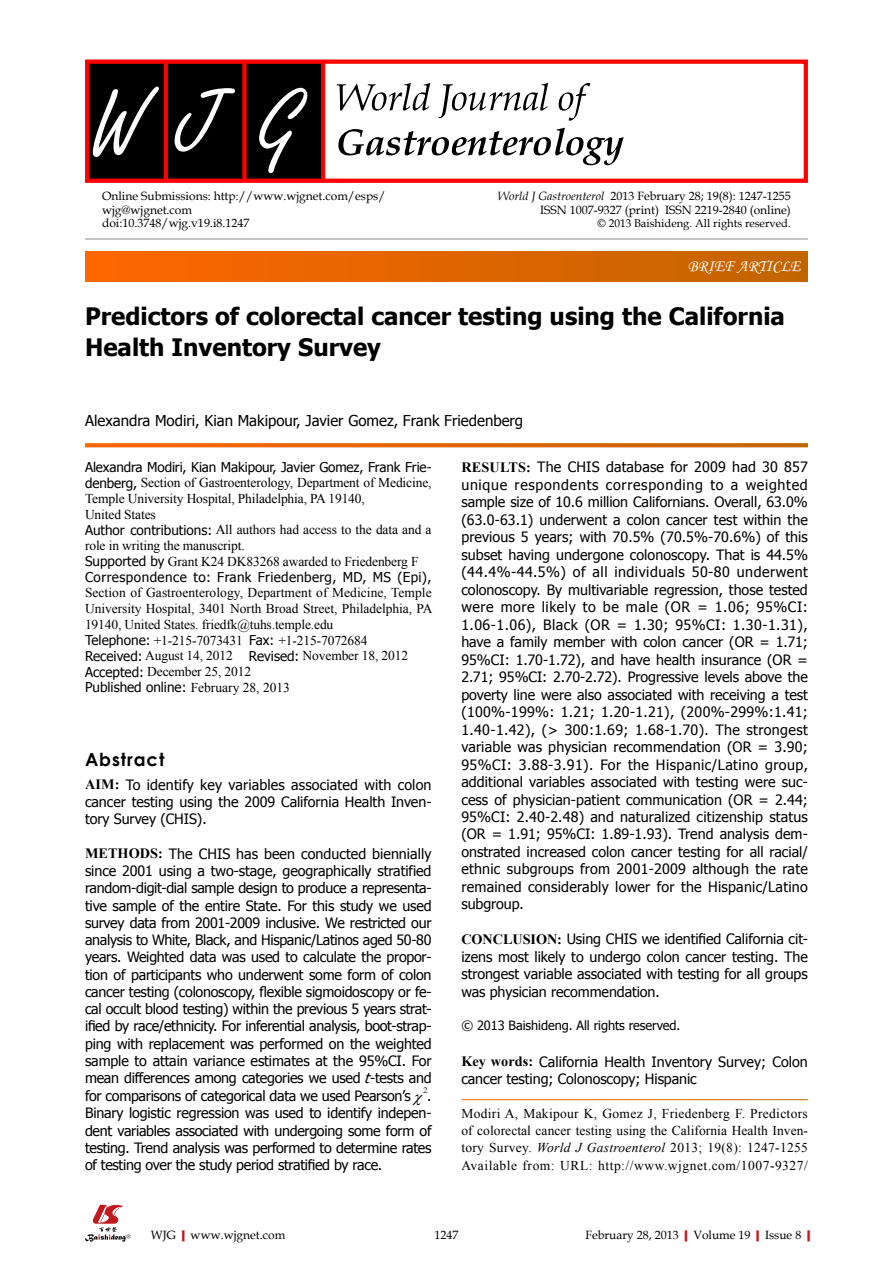
<style>
.page{position:relative;width:893px;height:1263px;background:#fff}
.page>*{position:absolute;margin:0;border:0;box-sizing:border-box;transform-origin:0 0}
.t1{font:700 24px/31.5px "Tahoma";color:#000}
.t2{font:700 18px "Century Gothic";letter-spacing:.05em;color:#000}
.t3{font:16.5px "Monotype Corsiva";color:#fff}
.t4{font:15px "Tahoma";color:#000}
.t5{font:14.25px/17.5px "Tahoma";letter-spacing:-.005em;color:#000;text-align:justify}
.t6{font:13.5px/15.8px "Times New Roman";letter-spacing:-.01em;color:#000}
.t7{font:13.5px "Tahoma";color:#000}
.t8{font:13.5px "Tahoma";letter-spacing:.025em;color:#000}
.t9{font:12.75px "Tahoma";letter-spacing:-.005em;color:#000}
.t10{font:12px/13.5px "Book Antiqua";color:#000}
.t11{font:11.25px "Book Antiqua";color:#000}
.t12{font:9.15px "Garamond";color:#000}
.s1{font-style:italic}
.s2{font-family:"Tahoma"}
.s3{font-family:"Times New Roman"}
.s4{font-family:"Times New Roman";font-weight:700}
.s5{font-weight:700;color:#c01920}
</style>
<div class="page">
<div style="left:85px;top:252px;width:723px;height:29px;background:linear-gradient(to right,#f60,#c16500)"></div>
<svg style="left:85px;top:443px;width:723px;height:4px;background:#e16a09"></svg>
<hr style="left:85px;top:239px;width:723px;height:1px;background:#898989">
<div style="left:87px;top:61px;width:236px;height:121px;background:#000"></div>
<hr style="left:164px;top:61px;width:4px;height:121px;background:#f00">
<div style="left:242px;top:61px;width:5px;height:121px;background:#f00"></div>
<hr style="left:321px;top:61px;width:4px;height:121px;background:#f00">
<div style="left:85px;top:60px;width:723px;height:123px;border:4px solid #f00"></div>
<svg style="left:259px;top:88px;width:48px;height:85px"></svg>
<svg style="left:175px;top:88px;width:60px;height:64px"></svg>
<svg style="left:93px;top:87px;width:66px;height:70px"></svg>
<svg style="left:337px;top:83px;width:253px;height:38px"></svg>
<svg style="left:338px;top:128px;width:286px;height:37px"></svg>
<svg style="left:85px;top:1205px;width:46px;height:37px"></svg>
<p class="t10" style="left:102px;top:189px;width:285px">Online Submissions: http://www.wjgnet.com/esps/ wjg@wjgnet.com<br>doi:10.3748/wjg.v19.i8.1247</p>
<p class="t10" style="left:498px;top:189px;width:295px;text-align:right"><span class="s1">World J Gastroenterol</span> 2013 February 28; 19(8): 1247-1255<br>ISSN 1007-9327 (print) ISSN 2219-2840 (online)</p>
<p class="t11" style="left:598px;top:215px;width:195px">© 2013 Baishideng. All rights reserved.</p>
<p class="t3" style="left:688px;top:256px;width:114px">BRIEF ARTICLE</p>
<h1 class="t1" style="left:85px;top:298px;width:701px">Predictors of colorectal cancer testing using the California<br>Health Inventory Survey</h1>
<p class="t4" style="left:85px;top:410px;width:440px">Alexandra Modiri, Kian Makipour, Javier Gomez, Frank Friedenberg</p>
<p class="t7" style="left:85px;top:458px;width:348px">Alexandra Modiri, Kian Makipour, Javier Gomez, Frank Frie-</p>
<p class="t6" style="left:85px;top:474px;width:348px"><span class="s2">denberg,</span> Section of Gastroenterology, Department of Medicine, Temple University Hospital, Philadelphia, PA 19140,<br>United States<br><span class="s2">Author contributions:</span> All authors had access to the data and a role in writing the manuscript.<br><span class="s2">Supported by</span> Grant K24 DK83268 awarded to Friedenberg F</p>
<p class="t8" style="left:85px;top:568px;width:348px">Correspondence to: Frank Friedenberg, MD, MS (Epi),</p>
<p class="t6" style="left:85px;top:585px;width:349px">Section of Gastroenterology, Department of Medicine, Temple University Hospital, 3401 North Broad Street, Philadelphia, PA 19140, United States. friedfk@tuhs.temple.edu<br><span class="s2">Telephone:</span> +1-215-7073431 <span class="s2">Fax:</span> +1-215-7072684<br><span class="s2">Received:</span> August 14, 2012 <span class="s2">Revised:</span> November 18, 2012<br><span class="s2">Accepted:</span> December 25, 2012</p>
<p class="t7" style="left:85px;top:678px;width:206px">Published online: <span class="s3">February 28, 2013</span></p>
<p class="t2" style="left:85px;top:746px;width:81px">Abstract</p>
<p class="t5" style="left:85px;top:775px;width:348px"><span class="s4">AIM:</span> To identify key variables associated with colon cancer testing using the 2009 California Health Inven&shy;tory Survey (CHIS).</p>
<p class="t5" style="left:85px;top:844px;width:348px"><span class="s4">METHODS:</span> The CHIS has been conducted biennially since 2001 using a two-stage, geographically stratified random-digit-dial sample design to produce a representa&shy;tive sample of the entire State. For this study we used survey data from 2001-2009 inclusive. We restricted our analysis to White, Black, and Hispanic/Latinos aged 50-80 years. Weighted data was used to calculate the propor&shy;tion of participants who underwent some form of colon cancer testing (colonoscopy, flexible sigmoidoscopy or fe&shy;cal occult blood testing) within the previous 5 years strat&shy;ified by race/ethnicity. For inferential analysis, boot-strap&shy;ping with replacement was performed on the weighted sample to attain variance estimates at the 95%CI. For mean differences among categories we used <span class="s1">t</span>-tests and for comparisons of categorical data we used Pearson’s</p>
<p class="t12" style="left:423px;top:1084px;width:6px">2</p>
<p class="t5" style="left:85px;top:1086px;width:348px;text-indent:342px">.<br>Binary logistic regression was used to identify indepen&shy;dent variables associated with undergoing some form of testing. Trend analysis was performed to determine rates of testing over the study period stratified by race.</p>
<p class="t5" style="left:461px;top:458px;width:348px"><span class="s4">RESULTS:</span> The CHIS database for 2009 had 30 857 unique respondents corresponding to a weighted sample size of 10.6 million Californians. Overall, 63.0% (63.0-63.1) underwent a colon cancer test within the previous 5 years; with 70.5% (70.5%-70.6%) of this subset having undergone colonoscopy. That is 44.5% (44.4%-44.5%) of all individuals 50-80 underwent colonoscopy. By multivariable regression, those tested were more likely to be male (OR = 1.06; 95%CI:<br>1.06-1.06), Black (OR = 1.30; 95%CI: 1.30-1.31), have a family member with colon cancer (OR = 1.71; 95%CI: 1.70-1.72), and have health insurance (OR = 2.71; 95%CI: 2.70-2.72). Progressive levels above the poverty line were also associated with receiving a test (100%-199%: 1.21; 1.20-1.21), (200%-299%:1.41; 1.40-1.42), (&gt; 300:1.69; 1.68-1.70). The strongest variable was physician recommendation (OR = 3.90; 95%CI: 3.88-3.91). For the Hispanic/Latino group, additional variables associated with testing were suc&shy;cess of physician-patient communication (OR = 2.44; 95%CI: 2.40-2.48) and naturalized citizenship status (OR = 1.91; 95%CI: 1.89-1.93). Trend analysis dem&shy;onstrated increased colon cancer testing for all racial/ ethnic subgroups from 2001-2009 although the rate remained considerably lower for the Hispanic/Latino subgroup.</p>
<p class="t5" style="left:461px;top:930px;width:348px"><span class="s4">CONCLUSION:</span> Using CHIS we identified California cit&shy;izens most likely to undergo colon cancer testing. The strongest variable associated with testing for all groups was physician recommendation.</p>
<p class="t9" style="left:461px;top:1017px;width:221px">© 2013 Baishideng. All rights reserved.</p>
<p class="t5" style="left:461px;top:1052px;width:348px"><span class="s4">Key words:</span> California Health Inventory Survey; Colon cancer testing; Colonoscopy; Hispanic</p>
<p class="t6" style="left:461px;top:1104px;width:348px;line-height:17.2px;text-align:justify">Modiri A, Makipour K, Gomez J, Friedenberg F. Predictors of colorectal cancer testing using the California Health Inven&shy;tory Survey. <span class="s1">World J Gastroenterol</span> 2013; 19(8): 1247-1255<br>Available from: URL: http://www.wjgnet.com/1007-9327/</p>
<p class="t10" style="left:151px;top:1227px;width:136px">WJG<span class="s5">|</span>www.wjgnet.com</p>
<p class="t10" style="left:434px;top:1227px;width:25px">1247</p>
<p class="t10" style="left:585px;top:1227px;width:232px">February 28, 2013<span class="s5">|</span>Volume 19<span class="s5">|</span>Issue 8<span class="s5">|</span></p>
</div>
